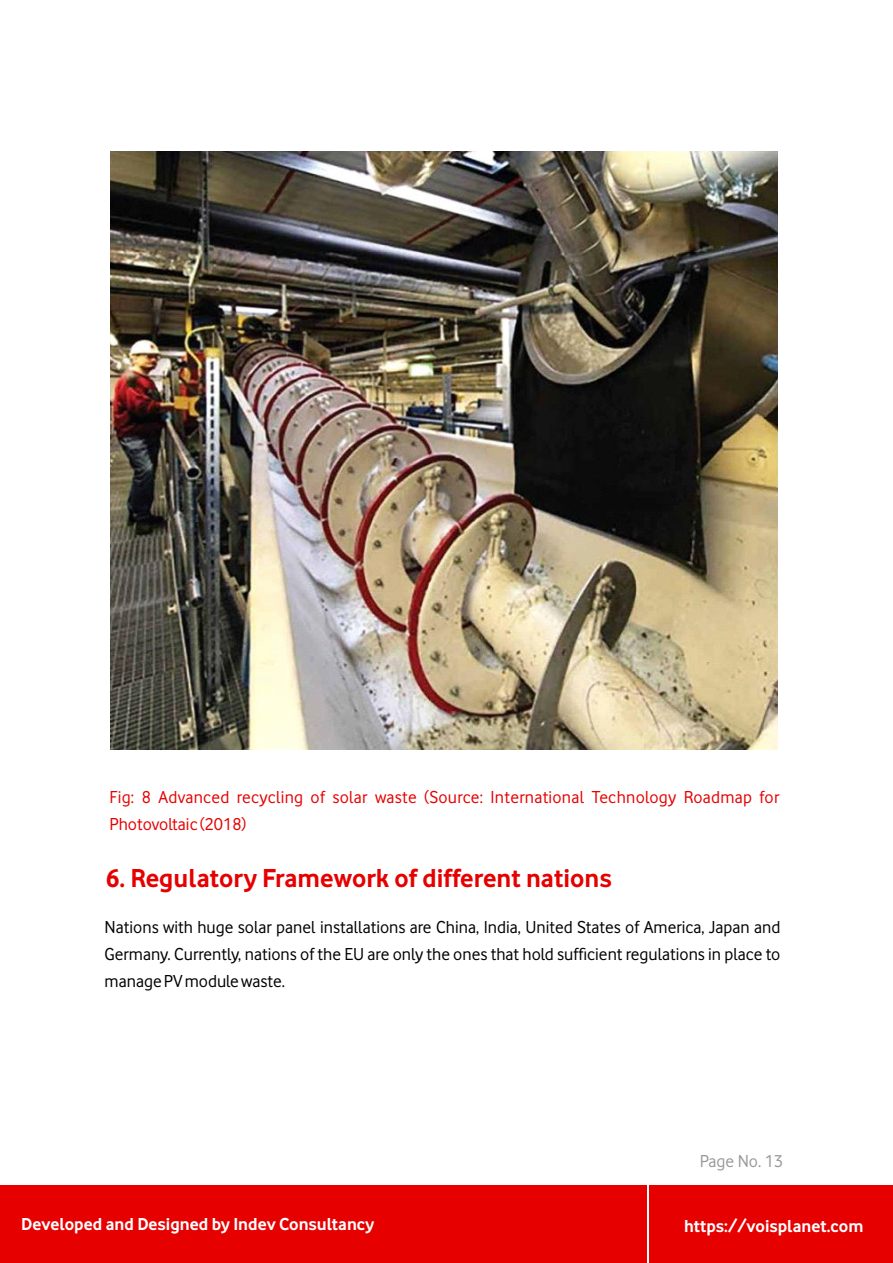
<style>
.page{position:relative;width:893px;height:1263px;background:#fff}
.page>*{position:absolute;margin:0;border:0;box-sizing:border-box;transform-origin:0 0}
.t1{font:700 27px "Vodafone Rg";color:#e60000}
.t2{font:18px/26.8px "Vodafone Rg";color:#000;text-align:justify}
.t3{font:18px/26.8px "Vodafone Rg";letter-spacing:.015em;color:#e60000}
.t4{font:700 18px "Vodafone Rg";color:#fff}
.t5{font:18px "Vodafone Rg";color:#999}
</style>
<div class="page">
<div style="left:0;top:1185px;width:893px;height:78px;background:#e60000"></div>
<hr style="left:647px;top:1185px;width:2px;height:78px;background:#fff">
<img style="left:110px;top:152px;width:668px;height:598px">
<p class="t3" style="left:110px;top:784px;width:671px">Fig: 8 Advanced recycling of solar waste (Source: International Technology Roadmap for<br>Photovoltaic (2018)</p>
<h1 class="t1" style="left:106px;top:869px;width:508px">6. Regulatory Framework of different nations</h1>
<p class="t2" style="left:105px;top:914px;width:677px">Nations with huge solar panel installations are China, India, United States of America, Japan and Germany. Currently, nations of the EU are only the ones that hold sufficient regulations in place to manage PV module waste.</p>
<p class="t5" style="left:700px;top:1152px;width:85px">Page No. 13</p>
<p class="t4" style="left:21px;top:1218px;width:355px">Developed and Designed by Indev Consultancy</p>
<p class="t4" style="left:684px;top:1220px;width:181px">https://voisplanet.com</p>
</div>
